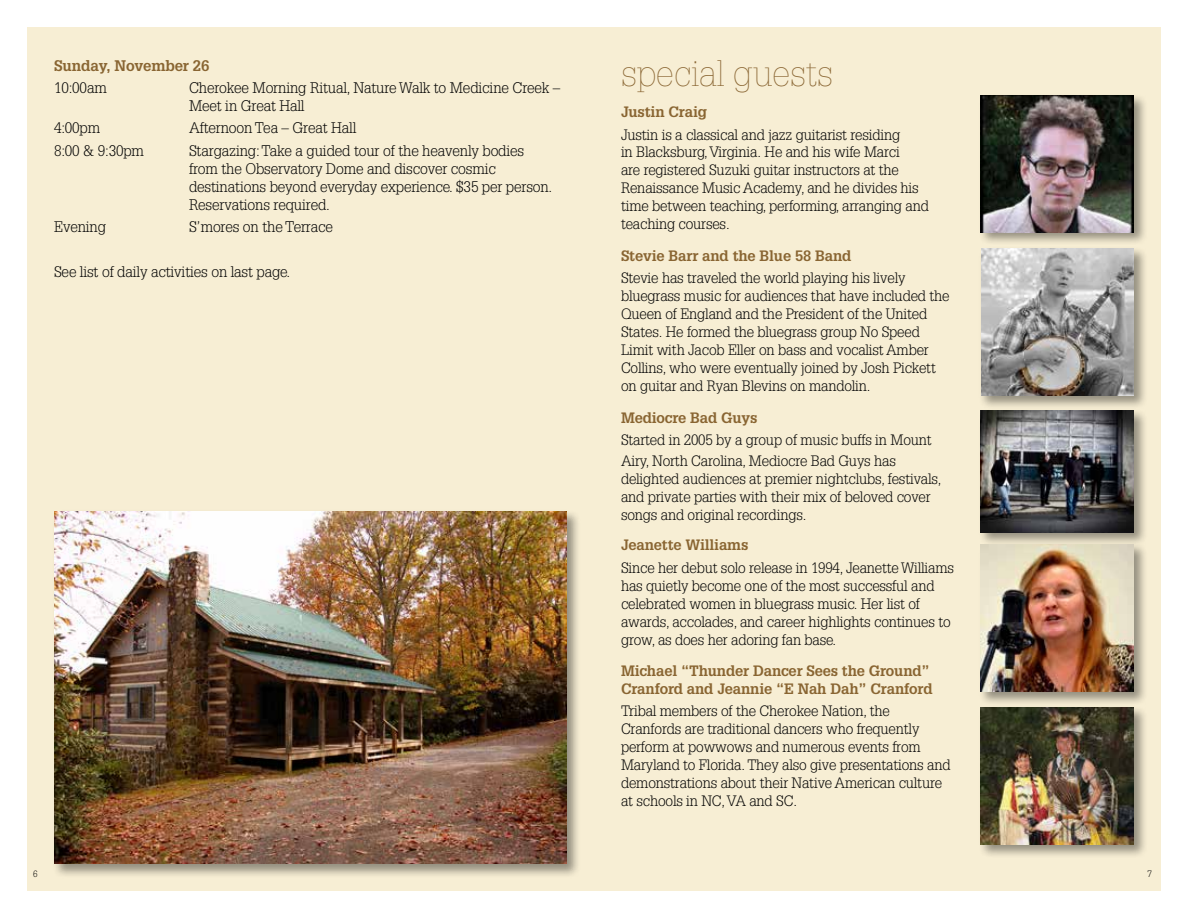
<style>
.page{position:relative;width:1188px;height:918px;background:#fff}
.page>*{position:absolute;margin:0;border:0;box-sizing:border-box;transform-origin:0 0}
.t1{font:100 36px "Glypha";letter-spacing:-.01em;color:#896532}
.t2{font:300 15px/18px "Glypha";letter-spacing:-.01em;color:#000}
.t3{font:700 15px "Glypha";letter-spacing:-.01em;color:#896532}
.t4{font:300 14.7px/18px "Glypha";letter-spacing:-.01em;color:#000}
.t5{font:700 14.7px/18px "Glypha";letter-spacing:-.01em;color:#896532}
.t6{font:300 9px "Glypha";color:#000}
</style>
<div class="page">
<div style="left:27px;top:27px;width:567px;height:864px;background:#f7eed4"></div>
<div style="left:52px;top:509px;width:529px;height:369px;background:#000;opacity:.4"></div>
<img style="left:54px;top:511px;width:513px;height:353px">
<div style="left:594px;top:27px;width:567px;height:864px;background:#f7eed4"></div>
<div style="left:979px;top:93px;width:169px;height:153px;background:#000;opacity:.4"></div>
<img style="left:981px;top:95px;width:153px;height:137px">
<div style="left:979px;top:246px;width:169px;height:164px;background:#000;opacity:.4"></div>
<img style="left:981px;top:248px;width:153px;height:148px">
<div style="left:979px;top:408px;width:169px;height:138px;background:#000;opacity:.4"></div>
<img style="left:981px;top:410px;width:153px;height:122px">
<div style="left:979px;top:542px;width:169px;height:164px;background:#000;opacity:.4"></div>
<img style="left:981px;top:544px;width:153px;height:148px">
<div style="left:979px;top:706px;width:169px;height:153px;background:#000;opacity:.4"></div>
<img style="left:981px;top:708px;width:153px;height:137px">
<p class="t3" style="left:54px;top:56px;width:157px">Sunday, November 26</p>
<p class="t2" style="left:54px;top:79px;width:54px">10:00am</p>
<p class="t2" style="left:189px;top:79px;width:373px">Cherokee Morning Ritual, Nature Walk to Medicine Creek –<br>Meet in Great Hall</p>
<p class="t2" style="left:54px;top:119px;width:48px">4:00pm</p>
<p class="t2" style="left:189px;top:119px;width:169px">Afternoon Tea – Great Hall</p>
<p class="t2" style="left:54px;top:142px;width:92px">8:00 &amp; 9:30pm</p>
<p class="t2" style="left:189px;top:142px;width:365px">Stargazing: Take a guided tour of the heavenly bodies from the Observatory Dome and discover cosmic destinations beyond everyday experience. $35 per person.<br>Reservations required.</p>
<p class="t2" style="left:54px;top:218px;width:54px">Evening</p>
<p class="t2" style="left:189px;top:218px;width:145px">S’mores on the Terrace</p>
<p class="t2" style="left:54px;top:263px;width:238px">See list of daily activities on last page.</p>
<p class="t6" style="left:33px;top:869px;width:6px">6</p>
<h1 class="t1" style="left:621px;top:52px;width:214px">special guests</h1>
<p class="t5" style="left:621px;top:102px;width:88px">Justin Craig</p>
<p class="t4" style="left:621px;top:126px;width:309px">Justin is a classical and jazz guitarist residing<br>in Blacksburg, Virginia. He and his wife Marci<br>are registered Suzuki guitar instructors at the Renaissance Music Academy, and he divides his time between teaching, performing, arranging and teaching courses.</p>
<p class="t5" style="left:621px;top:246px;width:232px">Stevie Barr and the Blue 58 Band</p>
<p class="t4" style="left:621px;top:269px;width:330px">Stevie has traveled the world playing his lively bluegrass music for audiences that have included the Queen of England and the President of the United States. He formed the bluegrass group No Speed Limit with Jacob Eller on bass and vocalist Amber Collins, who were eventually joined by Josh Pickett on guitar and Ryan Blevins on mandolin.</p>
<p class="t5" style="left:621px;top:408px;width:138px">Mediocre Bad Guys</p>
<p class="t4" style="left:621px;top:430px;width:312px;line-height:21px">Started in 2005 by a group of music buffs in Mount<br>Airy, North Carolina, Mediocre Bad Guys has</p>
<p class="t4" style="left:621px;top:470px;width:322px">delighted audiences at premier nightclubs, festivals, and private parties with their mix of beloved cover songs and original recordings.</p>
<p class="t5" style="left:621px;top:535px;width:129px">Jeanette Williams</p>
<p class="t4" style="left:621px;top:559px;width:335px">Since her debut solo release in 1994, Jeanette Williams has quietly become one of the most successful and celebrated women in bluegrass music. Her list of awards, accolades, and career highlights continues to grow, as does her adoring fan base.</p>
<p class="t5" style="left:621px;top:661px;width:313px">Michael “Thunder Dancer Sees the Ground”<br>Cranford and Jeannie “E Nah Dah” Cranford</p>
<p class="t4" style="left:621px;top:702px;width:331px">Tribal members of the Cherokee Nation, the Cranfords are traditional dancers who frequently perform at powwows and numerous events from Maryland to Florida. They also give presentations and demonstrations about their Native American culture at schools in NC, VA and SC.</p>
<p class="t6" style="left:1148px;top:869px;width:6px">7</p>
</div>
